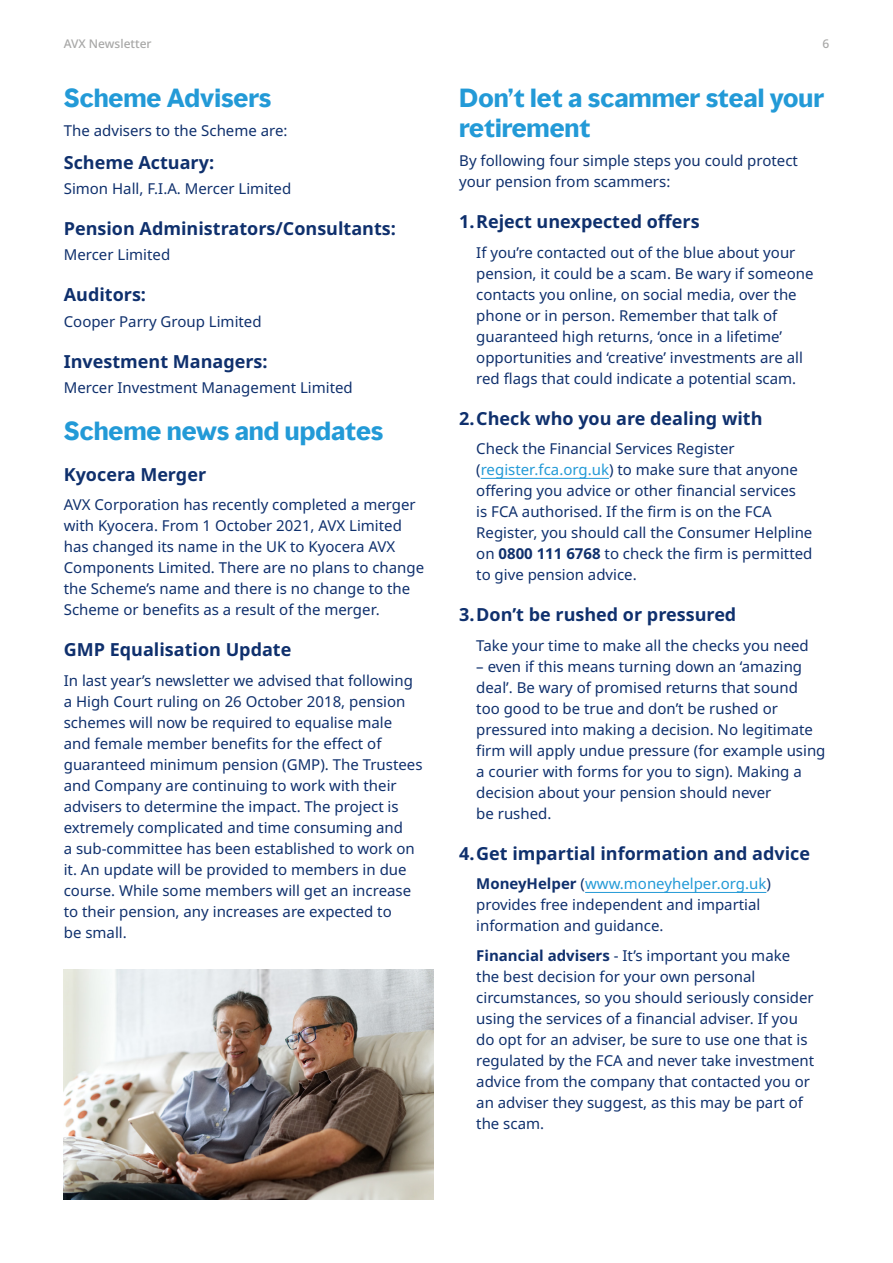
<style>
.page{position:relative;width:893px;height:1263px;background:#fff}
.page>*{position:absolute;margin:0;border:0;box-sizing:border-box;transform-origin:0 0}
.t1{font:700 24px/30px "MMC Display";color:#239ad7}
.t2{font:700 18px "Noto Sans";color:#0f306d}
.t3{font:15px/21px "Noto Sans";color:#0f306d}
.t4{font:500 12px "Noto Sans";color:#a8a8a7}
.s1{color:#239ad7}
.s2{font-weight:700}
</style>
<div class="page">
<hr style="left:481px;top:478px;width:128px;height:1px;background:#239ad7">
<hr style="left:585px;top:892px;width:181px;height:1px;background:#239ad7">
<img style="left:64px;top:969px;width:370px;height:230px">
<p class="t4" style="left:64px;top:35px;width:89px">AVX Newsletter</p>
<p class="t4" style="left:822px;top:35px;width:8px">6</p>
<h1 class="t1" style="left:64px;top:83px;width:209px">Scheme Advisers</h1>
<p class="t3" style="left:64px;top:121px;width:225px">The advisers to the Scheme are:</p>
<p class="t2" style="left:64px;top:150px;width:152px">Scheme Actuary:</p>
<p class="t3" style="left:64px;top:178px;width:229px">Simon Hall, F.I.A. Mercer Limited</p>
<p class="t2" style="left:64px;top:216px;width:334px">Pension Administrators/Consultants:</p>
<p class="t3" style="left:64px;top:245px;width:108px">Mercer Limited</p>
<p class="t2" style="left:64px;top:282px;width:84px">Auditors:</p>
<p class="t3" style="left:64px;top:311px;width:199px">Cooper Parry Group Limited</p>
<p class="t2" style="left:64px;top:348px;width:205px">Investment Managers:</p>
<p class="t3" style="left:64px;top:377px;width:291px">Mercer Investment Management Limited</p>
<h1 class="t1" style="left:64px;top:416px;width:321px">Scheme news and updates</h1>
<p class="t2" style="left:64px;top:462px;width:144px">Kyocera Merger</p>
<p class="t3" style="left:64px;top:495px;width:362px">AVX Corporation has recently completed a merger with Kyocera. From 1 October 2021, AVX Limited has changed its name in the UK to Kyocera AVX Components Limited. There are no plans to change the Scheme’s name and there is no change to the Scheme or benefits as a result of the merger.</p>
<p class="t2" style="left:64px;top:637px;width:229px">GMP Equalisation Update</p>
<p class="t3" style="left:64px;top:670px;width:360px">In last year’s newsletter we advised that following a High Court ruling on 26 October 2018, pension schemes will now be required to equalise male and female member benefits for the effect of guaranteed minimum pension (GMP). The Trustees and Company are continuing to work with their advisers to determine the impact. The project is extremely complicated and time consuming and<br>a sub-committee has been established to work on it. An update will be provided to members in due course. While some members will get an increase to their pension, any increases are expected to<br>be small.</p>
<h1 class="t1" style="left:459px;top:83px;width:366px">Don’t let a scammer steal your retirement</h1>
<p class="t3" style="left:459px;top:151px;width:340px">By following four simple steps you could protect your pension from scammers:</p>
<p class="t2" style="left:459px;top:209px;width:242px">1.Reject unexpected offers</p>
<p class="t3" style="left:476px;top:242px;width:339px">If you’re contacted out of the blue about your pension, it could be a scam. Be wary if someone contacts you online, on social media, over the phone or in person. Remember that talk of guaranteed high returns, ‘once in a lifetime’ opportunities and ‘creative’ investments are all red flags that could indicate a potential scam.</p>
<p class="t2" style="left:459px;top:406px;width:305px">2.Check who you are dealing with</p>
<p class="t3" style="left:476px;top:439px;width:338px">Check the Financial Services Register (<span class="s1">register.fca.org.uk</span>) to make sure that anyone offering you advice or other financial services<br>is FCA authorised. If the firm is on the FCA Register, you should call the Consumer Helpline on <span class="s2">0800 111 6768</span> to check the firm is permitted to give pension advice.</p>
<p class="t2" style="left:459px;top:602px;width:279px">3.Don’t be rushed or pressured</p>
<p class="t3" style="left:476px;top:635px;width:334px">Take your time to make all the checks you need</p>
<p class="t3" style="left:476px;top:656px;width:351px">– even if this means turning down an ‘amazing deal’. Be wary of promised returns that sound<br>too good to be true and don’t be rushed or pressured into making a decision. No legitimate firm will apply undue pressure (for example using a courier with forms for you to sign). Making a decision about your pension should never<br>be rushed.</p>
<p class="t2" style="left:459px;top:841px;width:352px">4.Get impartial information and advice</p>
<p class="t3" style="left:476px;top:874px;width:296px"><span class="s2">MoneyHelper</span> (<span class="s1">www.moneyhelper.org.uk</span>) provides free independent and impartial information and guidance.</p>
<p class="t3" style="left:476px;top:945px;width:340px"><span class="s2">Financial advisers</span> - It’s important you make the best decision for your own personal circumstances, so you should seriously consider using the services of a financial adviser. If you do opt for an adviser, be sure to use one that is regulated by the FCA and never take investment advice from the company that contacted you or an adviser they suggest, as this may be part of the scam.</p>
</div>
